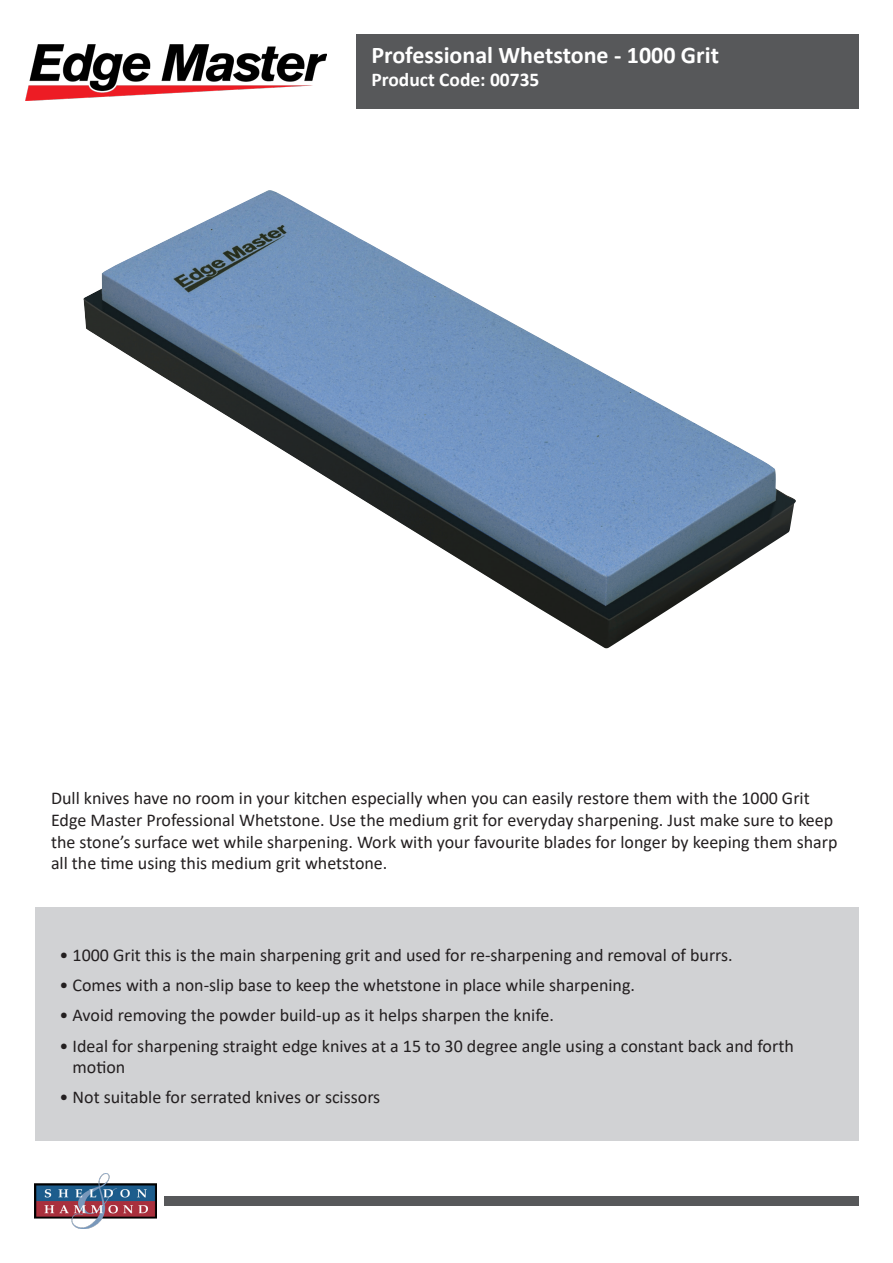
<style>
.page{position:relative;width:893px;height:1263px;background:#fff}
.page>*{position:absolute;margin:0;border:0;box-sizing:border-box;transform-origin:0 0}
.t1{font:700 24px "Calibri";color:#fff}
.t2{font:700 19.5px "Calibri";color:#fff}
.t3{font:18px/21.6px "Calibri";color:#231f20}
</style>
<div class="page">
<img style="left:26px;top:45px;width:301px;height:55px">
<div style="left:356px;top:34px;width:503px;height:74px;background:#57585a"></div>
<img style="left:34px;top:1174px;width:123px;height:55px">
<div style="left:165px;top:1196px;width:694px;height:10px;background:#57585a"></div>
<div style="left:35px;top:908px;width:824px;height:233px;background:#d1d2d4"></div>
<img style="left:83px;top:190px;width:713px;height:458px">
<p class="t1" style="left:371px;top:38px;width:349px">Professional Whetstone - 1000 Grit</p>
<p class="t2" style="left:371px;top:66px;width:170px">Product Code: 00735</p>
<p class="t3" style="left:51px;top:787px;width:788px">Dull knives have no room in your kitchen especially when you can easily restore them with the 1000 Grit Edge Master Professional Whetstone. Use the medium grit for everyday sharpening. Just make sure to keep the stone’s surface wet while sharpening. Work with your favourite blades for longer by keeping them sharp all the time using this medium grit whetstone.</p>
<p class="t3" style="left:60px;top:944px;width:675px">• 1000 Grit this is the main sharpening grit and used for re-sharpening and removal of burrs.</p>
<p class="t3" style="left:60px;top:974px;width:577px">• Comes with a non-slip base to keep the whetstone in place while sharpening.</p>
<p class="t3" style="left:60px;top:1004px;width:496px">• Avoid removing the powder build-up as it helps sharpen the knife.</p>
<p class="t3" style="left:73px;top:1034px;width:723px;text-indent:-13px">• Ideal for sharpening straight edge knives at a 15 to 30 degree angle using a constant back and forth motion</p>
<p class="t3" style="left:60px;top:1086px;width:322px">• Not suitable for serrated knives or scissors</p>
</div>
